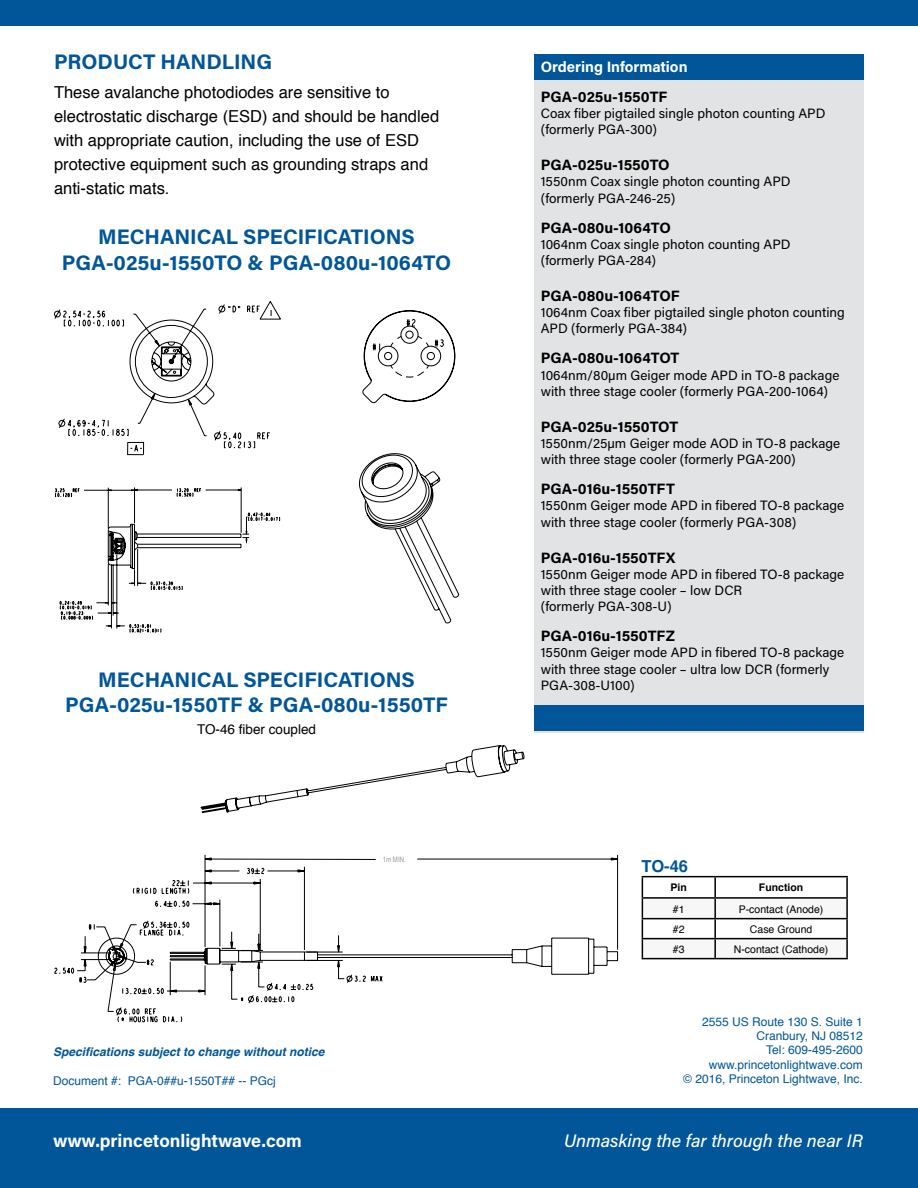
<style>
.page{position:relative;width:918px;height:1188px;background:#fff}
.page>*{position:absolute;margin:0;border:0;box-sizing:border-box;transform-origin:0 0}
.t1{font:700 21px/25.2px "Acumin Pro";color:#005699;text-align:center}
.t2{font:italic 500 18px "Acumin Pro";color:#fff}
.t3{font:700 18px "Acumin Pro";color:#fff}
.t4{font:16.5px/24px "Helvetica";color:#000}
.t5{font:700 16.5px "Helvetica";color:#005699}
.t6{font:700 15px "Acumin Pro";color:#000}
.t7{font:700 15px "Acumin Pro";letter-spacing:-.005em;color:#fff}
.t8{font:13.5px/16.2px "Acumin Pro";color:#000}
.t9{font:13.5px "Helvetica";color:#000}
.t10{font:12px/14.4px "Helvetica";color:#005699;text-align:right}
.t11{font:italic 700 12px "Helvetica";color:#005699}
.t12{font:10.5px "Helvetica";color:#000}
.t13{font:700 10.5px "Helvetica";color:#000}
.t14{font:7.5px "Arial Narrow";color:#989899}
</style>
<div class="page">
<div style="left:0;top:1108px;width:918px;height:80px;background:#005699"></div>
<div style="left:0;top:0;width:918px;height:26px;background:#005699"></div>
<div style="left:534px;top:54px;width:330px;height:678px;background:#e2e3e4"></div>
<div style="left:534px;top:54px;width:330px;height:25px;background:#005699"></div>
<div style="left:534px;top:706px;width:330px;height:25px;background:#005699"></div>
<hr style="left:642px;top:876px;width:73px;height:1px;background:#000">
<hr style="left:715px;top:876px;width:133px;height:1px;background:#000">
<svg style="left:642px;top:877px;width:206px;height:82px"></svg>
<svg style="left:54px;top:924px;width:329px;height:99px"></svg>
<svg style="left:98px;top:745px;width:520px;height:230px"></svg>
<svg style="left:397px;top:534px;width:62px;height:90px"></svg>
<svg style="left:359px;top:310px;width:97px;height:224px"></svg>
<svg style="left:54px;top:301px;width:227px;height:332px"></svg>
<h1 class="t1" style="left:54px;top:49px;width:220px">PRODUCT HANDLING</h1>
<p class="t4" style="left:54px;top:81px;width:387px">These avalanche photodiodes are sensitive to electrostatic discharge (ESD) and should be handled with appropriate caution, including the use of ESD protective equipment such as grounding straps and anti-static mats.</p>
<h1 class="t1" style="left:62px;top:223px;width:391px">MECHANICAL SPECIFICATIONS<br>PGA-025u-1550TO &amp; PGA-080u-1064TO</h1>
<h1 class="t1" style="left:65px;top:666px;width:384px">MECHANICAL SPECIFICATIONS<br>PGA-025u-1550TF &amp; PGA-080u-1550TF</h1>
<p class="t9" style="left:197px;top:719px;width:121px">TO-46 fiber coupled</p>
<p class="t14" style="left:383px;top:854px;width:25px">1m MIN.</p>
<p class="t11" style="left:53px;top:1042px;width:273px">Specifications subject to change without notice</p>
<p class="t10" style="left:53px;top:1074px;width:224px">Document #: PGA-0##u-1550T## -- PGcj</p>
<h2 class="t3" style="left:53px;top:1128px;width:250px">www.princetonlightwave.com</h2>
<p class="t7" style="left:541px;top:56px;width:148px">Ordering Information</p>
<p class="t6" style="left:541px;top:86px;width:128px">PGA-025u-1550TF</p>
<p class="t8" style="left:541px;top:105px;width:286px">Coax fiber pigtailed single photon counting APD (formerly PGA-300)</p>
<p class="t6" style="left:541px;top:154px;width:131px">PGA-025u-1550TO</p>
<p class="t8" style="left:541px;top:173px;width:251px">1550nm Coax single photon counting APD (formerly PGA-246-25)</p>
<p class="t6" style="left:541px;top:217px;width:132px">PGA-080u-1064TO</p>
<p class="t8" style="left:541px;top:235px;width:251px">1064nm Coax single photon counting APD (formerly PGA-284)</p>
<p class="t6" style="left:541px;top:285px;width:140px">PGA-080u-1064TOF</p>
<p class="t8" style="left:541px;top:304px;width:306px">1064nm Coax fiber pigtailed single photon counting<br>APD (formerly PGA-384)</p>
<p class="t6" style="left:541px;top:348px;width:140px">PGA-080u-1064TOT</p>
<p class="t8" style="left:541px;top:366px;width:300px">1064nm/80µm Geiger mode APD in TO-8 package with three stage cooler (formerly PGA-200-1064)</p>
<p class="t6" style="left:541px;top:416px;width:139px">PGA-025u-1550TOT</p>
<p class="t8" style="left:541px;top:435px;width:301px">1550nm/25µm Geiger mode AOD in TO-8 package with three stage cooler (formerly PGA-200)</p>
<p class="t6" style="left:541px;top:478px;width:136px">PGA-016u-1550TFT</p>
<p class="t8" style="left:541px;top:497px;width:305px">1550nm Geiger mode APD in fibered TO-8 package with three stage cooler (formerly PGA-308)</p>
<p class="t6" style="left:541px;top:547px;width:136px">PGA-016u-1550TFX</p>
<p class="t8" style="left:541px;top:565px;width:305px">1550nm Geiger mode APD in fibered TO-8 package with three stage cooler – low DCR<br>(formerly PGA-308-U)</p>
<p class="t6" style="left:541px;top:625px;width:136px">PGA-016u-1550TFZ</p>
<p class="t8" style="left:541px;top:644px;width:305px">1550nm Geiger mode APD in fibered TO-8 package with three stage cooler – ultra low DCR (formerly<br>PGA-308-U100)</p>
<p class="t5" style="left:642px;top:853px;width:48px">TO-46</p>
<p class="t13" style="left:671px;top:879px;width:18px">Pin</p>
<p class="t13" style="left:759px;top:879px;width:46px">Function</p>
<p class="t12" style="left:673px;top:901px;width:13px">#1</p>
<p class="t12" style="left:739px;top:901px;width:86px">P-contact (Anode)</p>
<p class="t12" style="left:673px;top:921px;width:13px">#2</p>
<p class="t12" style="left:750px;top:921px;width:64px">Case Ground</p>
<p class="t12" style="left:673px;top:941px;width:13px">#3</p>
<p class="t12" style="left:734px;top:941px;width:96px">N-contact (Cathode)</p>
<p class="t10" style="left:683px;top:1015px;width:181px">2555 US Route 130 S. Suite 1<br>Cranbury, NJ 08512<br>Tel: 609-495-2600 www.princetonlightwave.com<br>© 2016, Princeton Lightwave, Inc.</p>
<h2 class="t2" style="left:564px;top:1128px;width:300px">Unmasking the far through the near IR</h2>
</div>
